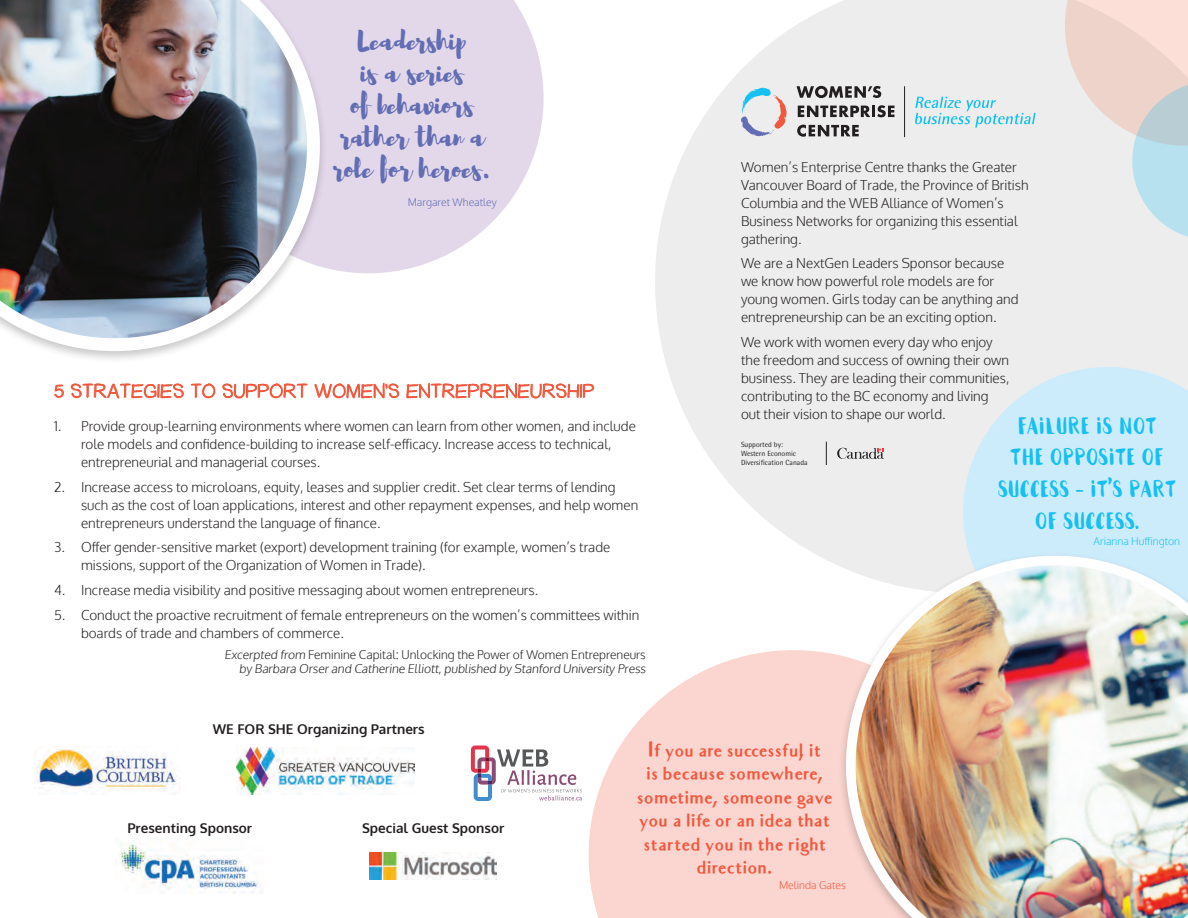
<style>
.page{position:relative;width:1188px;height:918px;background:#fff}
.page>*{position:absolute;margin:0;border:0;box-sizing:border-box;transform-origin:0 0}
.t1{font:900 30.6px/32px "HAMMOCK";color:#15c0f2;text-align:center}
.t2{font:26.55px/32px "Brusher";color:#636db3;text-align:center}
.handwritten_point{font:24px "Nawabiat";letter-spacing:.01em;color:#f0593e}
.t3{font:700 19.5px/23.4px "Audrey";letter-spacing:-.04em;color:#f0593e;text-align:center}
.body{font:300 13.5px/18px "Oxygen";color:#231f20}
.partners{font:700 13.5px "Oxygen";color:#231f20}
.body-2{font:300 12px/14.4px "Oxygen";color:#231f20;text-align:right}
.body-3{font:300 10.5px "Oxygen";color:#15c0f2}
.body-4{font:300 10.5px "Oxygen";color:#636db3}
.body-5{font:300 10.5px "Oxygen";color:#f0593e}
.t4{font:7.5px/9px "Rotis Semi Sans Std";color:#231f20}
</style>
<div class="page">
<svg style="left:655px;top:0;width:533px;height:557px;background:#efefef"></svg>
<img style="left:237px;top:747px;width:178px;height:48px">
<svg style="left:471px;top:746px;width:97px;height:55px"></svg>
<img style="left:370px;top:853px;width:127px;height:27px">
<img style="left:34px;top:749px;width:146px;height:46px">
<svg style="left:54px;top:384px;width:10px;height:14px"></svg>
<svg style="left:71px;top:383px;width:113px;height:16px"></svg>
<svg style="left:191px;top:383px;width:25px;height:16px"></svg>
<svg style="left:222px;top:383px;width:86px;height:16px"></svg>
<svg style="left:315px;top:383px;width:85px;height:16px"></svg>
<svg style="left:406px;top:383px;width:188px;height:16px"></svg>
<svg style="left:568px;top:650px;width:254px;height:268px;fill:#fbd5cf"></svg>
<svg style="left:1053px;top:0;width:135px;height:248px;background:#e4e1e0"></svg>
<svg style="left:741px;top:87px;width:46px;height:49px;background:#ced2da"></svg>
<svg style="left:797px;top:86px;width:84px;height:12px"></svg>
<svg style="left:798px;top:105px;width:97px;height:12px"></svg>
<svg style="left:797px;top:125px;width:62px;height:12px"></svg>
<hr style="left:904px;top:86px;width:1px;height:51px;background:#231f20">
<svg style="left:915px;top:97px;width:121px;height:31px;background:#c5e4ed"></svg>
<svg style="left:837px;top:445px;width:47px;height:16px"></svg>
<svg style="left:826px;top:442px;width:1px;height:23px"></svg>
<svg style="left:949px;top:353px;width:239px;height:165px;background:#d5ecf7"></svg>
<svg style="left:333px;top:0;width:211px;height:274px;background:#e5ddec"></svg>
<img style="left:0;top:0;width:333px;height:359px">
<img style="left:118px;top:843px;width:144px;height:50px">
<img style="left:822px;top:518px;width:366px;height:400px">
<p class="t2" style="left:333px;top:28px;width:160px">Leadership<br>is a series<br>of behaviors rather than a role for heroes.</p>
<p class="body-4" style="left:408px;top:195px;width:91px">Margaret Wheatley</p>
<p class="handwritten_point" style="left:54px;top:383px;width:542px">5 STRATEGIES TO SUPPORT WOMEN'S ENTREPRENEURSHIP</p>
<p class="body" style="left:81px;top:417px;width:556px;text-indent:-27px">1. Provide group-learning environments where women can learn from other women, and include role models and confidence-building to increase self-efficacy. Increase access to technical, entrepreneurial and managerial courses.</p>
<p class="body" style="left:81px;top:478px;width:559px;text-indent:-27px">2. Increase access to microloans, equity, leases and supplier credit. Set clear terms of lending such as the cost of loan applications, interest and other repayment expenses, and help women entrepreneurs understand the language of finance.</p>
<p class="body" style="left:81px;top:539px;width:531px;text-indent:-27px">3. Offer gender-sensitive market (export) development training (for example, women’s trade missions, support of the Organization of Women in Trade).</p>
<p class="body" style="left:54px;top:582px;width:486px">4. Increase media visibility and positive messaging about women entrepreneurs.</p>
<p class="body" style="left:81px;top:606px;width:560px;text-indent:-27px">5. Conduct the proactive recruitment of female entrepreneurs on the women’s committees within boards of trade and chambers of commerce.</p>
<p class="body-2" style="left:224px;top:648px;width:425px">Excerpted from Feminine Capital: Unlocking the Power of Women Entrepreneurs by Barbara Orser and Catherine Elliott, published by Stanford University Press</p>
<p class="partners" style="left:213px;top:721px;width:213px">WE FOR SHE Organizing Partners</p>
<p class="body" style="left:741px;top:158px;width:289px">Women’s Enterprise Centre thanks the Greater Vancouver Board of Trade, the Province of British Columbia and the WEB Alliance of Women’s Business Networks for organizing this essential gathering.</p>
<p class="body" style="left:741px;top:255px;width:279px">We are a NextGen Leaders Sponsor because we know how powerful role models are for young women. Girls today can be anything and entrepreneurship can be an exciting option.</p>
<p class="body" style="left:741px;top:334px;width:270px">We work with women every day who enjoy the freedom and success of owning their own business. They are leading their communities, contributing to the BC economy and living out their vision to shape our world.</p>
<p class="t4" style="left:741px;top:440px;width:68px">Supported by:<br>Western Economic<br>Diversification Canada</p>
<p class="t1" style="left:998px;top:407px;width:180px">Failure is not the opposite of success - it’s part of success.</p>
<p class="body-3" style="left:1094px;top:534px;width:88px">Arianna Huffington</p>
<p class="partners" style="left:127px;top:820px;width:126px">Presenting Sponsor</p>
<p class="partners" style="left:362px;top:820px;width:144px">Special Guest Sponsor</p>
<p class="t3" style="left:636px;top:738px;width:198px">If you are successful, it<br>is because somewhere, sometime, someone gave you a life or an idea that started you in the right direction.</p>
<p class="body-5" style="left:779px;top:879px;width:68px">Melinda Gates</p>
</div>
